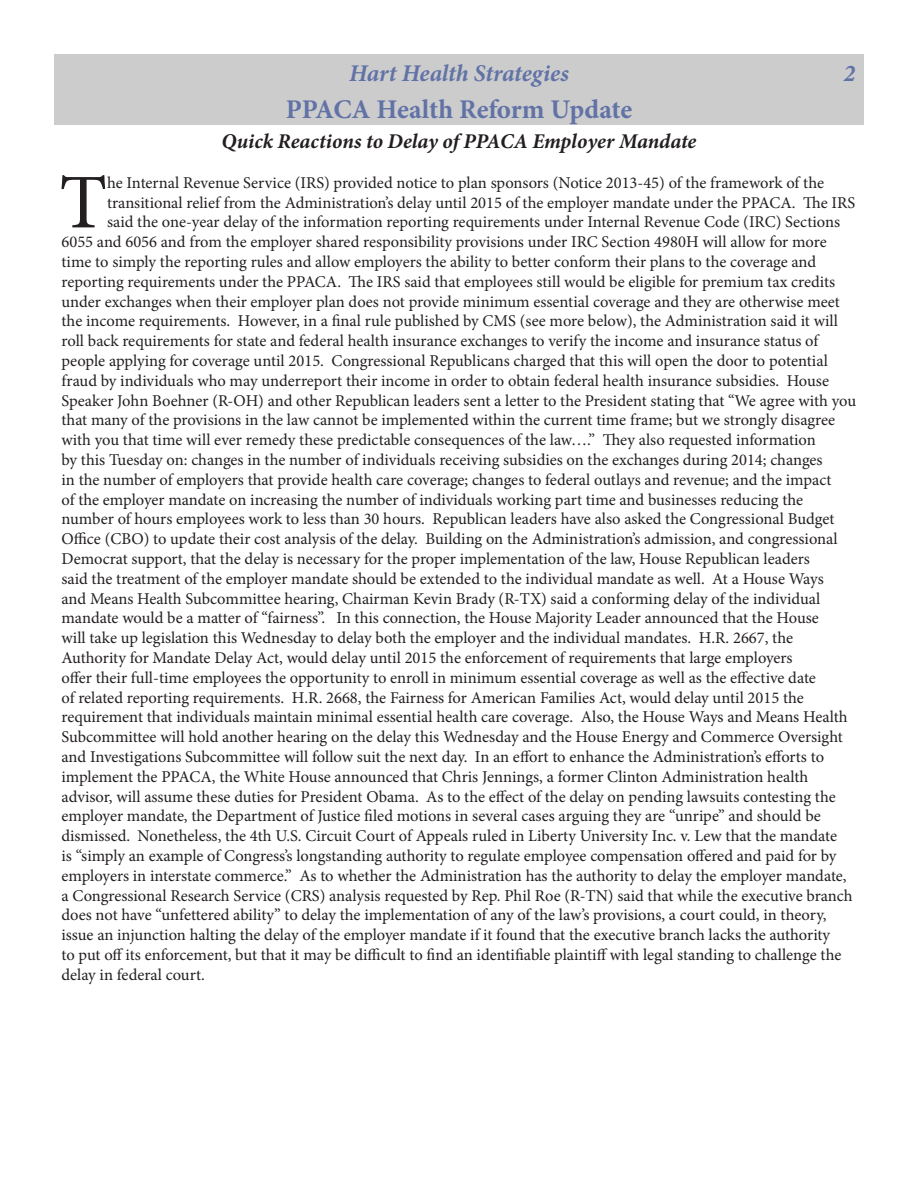
<style>
.page{position:relative;width:918px;height:1188px;background:#fff}
.page>*{position:absolute;margin:0;border:0;box-sizing:border-box;transform-origin:0 0}
.Paragraph_Style_1{font:77.4px "Minion Pro";color:#231f20}
.t1{font:700 27px "Minion Pro";letter-spacing:-.005em;color:#6172a6}
.t2{font:italic 700 24px "Minion Pro";letter-spacing:-.005em;color:#6172a6}
.Paragraph_Style_1-2{font:italic 700 21px "Minion Pro";letter-spacing:-.005em;color:#231f20}
.Paragraph_Style_1-3{font:16.5px "Minion Pro";color:#231f20}
</style>
<div class="page">
<div style="left:54px;top:54px;width:810px;height:36px;background:#ccc"></div>
<div style="left:54px;top:90px;width:810px;height:36px;background:#ccc"></div>
<div style="left:54px;top:125px;width:810px;height:862px;background:#fff"></div>
<p class="t2" style="left:349px;top:56px;width:221px">Hart Health Strategies</p>
<p class="t2" style="left:844px;top:56px;width:13px">2</p>
<p class="t1" style="left:286px;top:90px;width:348px">PPACA Health Reform Update</p>
<p class="Paragraph_Style_1-2" style="left:222px;top:127px;width:476px">Quick Reactions to Delay of PPACA Employer Mandate</p>
<p class="Paragraph_Style_1" style="left:59px;top:151px;width:49px">T</p>
<p class="Paragraph_Style_1-3" style="left:107px;top:171px;width:719px">he Internal Revenue Service (IRS) provided notice to plan sponsors (Notice 2013-45) of the framework of the</p>
<p class="Paragraph_Style_1-3" style="left:107px;top:191px;width:750px">transitional relief from the Administration’s delay until 2015 of the employer mandate under the PPACA. The IRS</p>
<p class="Paragraph_Style_1-3" style="left:107px;top:211px;width:735px">said the one-year delay of the information reporting requirements under Internal Revenue Code (IRC) Sections</p>
<p class="Paragraph_Style_1-3" style="left:62px;top:231px;width:767px">6055 and 6056 and from the employer shared responsibility provisions under IRC Section 4980H will allow for more</p>
<p class="Paragraph_Style_1-3" style="left:62px;top:251px;width:756px">time to simply the reporting rules and allow employers the ability to better conform their plans to the coverage and</p>
<p class="Paragraph_Style_1-3" style="left:62px;top:270px;width:775px">reporting requirements under the PPACA. The IRS said that employees still would be eligible for premium tax credits</p>
<p class="Paragraph_Style_1-3" style="left:62px;top:290px;width:780px">under exchanges when their employer plan does not provide minimum essential coverage and they are otherwise meet</p>
<p class="Paragraph_Style_1-3" style="left:62px;top:310px;width:778px">the income requirements. However, in a final rule published by CMS (see more below), the Administration said it will</p>
<p class="Paragraph_Style_1-3" style="left:62px;top:330px;width:758px">roll back requirements for state and federal health insurance exchanges to verify the income and insurance status of</p>
<p class="Paragraph_Style_1-3" style="left:62px;top:350px;width:768px">people applying for coverage until 2015. Congressional Republicans charged that this will open the door to potential</p>
<p class="Paragraph_Style_1-3" style="left:62px;top:369px;width:769px">fraud by individuals who may underreport their income in order to obtain federal health insurance subsidies. House</p>
<p class="Paragraph_Style_1-3" style="left:62px;top:389px;width:796px">Speaker John Boehner (R-OH) and other Republican leaders sent a letter to the President stating that “We agree with you</p>
<p class="Paragraph_Style_1-3" style="left:62px;top:409px;width:775px">that many of the provisions in the law cannot be implemented within the current time frame; but we strongly disagree</p>
<p class="Paragraph_Style_1-3" style="left:62px;top:429px;width:756px">with you that time will ever remedy these predictable consequences of the law….” They also requested information</p>
<p class="Paragraph_Style_1-3" style="left:62px;top:449px;width:763px">by this Tuesday on: changes in the number of individuals receiving subsidies on the exchanges during 2014; changes</p>
<p class="Paragraph_Style_1-3" style="left:62px;top:468px;width:772px">in the number of employers that provide health care coverage; changes to federal outlays and revenue; and the impact</p>
<p class="Paragraph_Style_1-3" style="left:62px;top:488px;width:743px">of the employer mandate on increasing the number of individuals working part time and businesses reducing the</p>
<p class="Paragraph_Style_1-3" style="left:62px;top:508px;width:775px">number of hours employees work to less than 30 hours. Republican leaders have also asked the Congressional Budget</p>
<p class="Paragraph_Style_1-3" style="left:62px;top:528px;width:778px">Office (CBO) to update their cost analysis of the delay. Building on the Administration’s admission, and congressional</p>
<p class="Paragraph_Style_1-3" style="left:62px;top:548px;width:750px">Democrat support, that the delay is necessary for the proper implementation of the law, House Republican leaders</p>
<p class="Paragraph_Style_1-3" style="left:62px;top:567px;width:764px">said the treatment of the employer mandate should be extended to the individual mandate as well. At a House Ways</p>
<p class="Paragraph_Style_1-3" style="left:62px;top:587px;width:760px">and Means Health Subcommittee hearing, Chairman Kevin Brady (R-TX) said a conforming delay of the individual</p>
<p class="Paragraph_Style_1-3" style="left:62px;top:607px;width:759px">mandate would be a matter of “fairness”. In this connection, the House Majority Leader announced that the House</p>
<p class="Paragraph_Style_1-3" style="left:62px;top:627px;width:733px">will take up legislation this Wednesday to delay both the employer and the individual mandates. H.R. 2667, the</p>
<p class="Paragraph_Style_1-3" style="left:62px;top:647px;width:733px">Authority for Mandate Delay Act, would delay until 2015 the enforcement of requirements that large employers</p>
<p class="Paragraph_Style_1-3" style="left:62px;top:666px;width:756px">offer their full-time employees the opportunity to enroll in minimum essential coverage as well as the effective date</p>
<p class="Paragraph_Style_1-3" style="left:62px;top:686px;width:744px">of related reporting requirements. H.R. 2668, the Fairness for American Families Act, would delay until 2015 the</p>
<p class="Paragraph_Style_1-3" style="left:62px;top:706px;width:788px">requirement that individuals maintain minimal essential health care coverage. Also, the House Ways and Means Health</p>
<p class="Paragraph_Style_1-3" style="left:62px;top:726px;width:783px">Subcommittee will hold another hearing on the delay this Wednesday and the House Energy and Commerce Oversight</p>
<p class="Paragraph_Style_1-3" style="left:62px;top:746px;width:764px">and Investigations Subcommittee will follow suit the next day. In an effort to enhance the Administration’s efforts to</p>
<p class="Paragraph_Style_1-3" style="left:62px;top:765px;width:748px">implement the PPACA, the White House announced that Chris Jennings, a former Clinton Administration health</p>
<p class="Paragraph_Style_1-3" style="left:62px;top:785px;width:776px">advisor, will assume these duties for President Obama. As to the effect of the delay on pending lawsuits contesting the</p>
<p class="Paragraph_Style_1-3" style="left:62px;top:805px;width:761px">employer mandate, the Department of Justice filed motions in several cases arguing they are “unripe” and should be</p>
<p class="Paragraph_Style_1-3" style="left:62px;top:825px;width:777px">dismissed. Nonetheless, the 4th U.S. Circuit Court of Appeals ruled in Liberty University Inc. v. Lew that the mandate</p>
<p class="Paragraph_Style_1-3" style="left:62px;top:845px;width:777px">is “simply an example of Congress’s longstanding authority to regulate employee compensation offered and paid for by</p>
<p class="Paragraph_Style_1-3" style="left:62px;top:864px;width:787px">employers in interstate commerce.” As to whether the Administration has the authority to delay the employer mandate,</p>
<p class="Paragraph_Style_1-3" style="left:62px;top:884px;width:793px">a Congressional Research Service (CRS) analysis requested by Rep. Phil Roe (R-TN) said that while the executive branch</p>
<p class="Paragraph_Style_1-3" style="left:62px;top:904px;width:766px">does not have “unfettered ability” to delay the implementation of any of the law’s provisions, a court could, in theory,</p>
<p class="Paragraph_Style_1-3" style="left:62px;top:924px;width:770px">issue an injunction halting the delay of the employer mandate if it found that the executive branch lacks the authority</p>
<p class="Paragraph_Style_1-3" style="left:62px;top:944px;width:781px">to put off its enforcement, but that it may be difficult to find an identifiable plaintiff with legal standing to challenge the</p>
<p class="Paragraph_Style_1-3" style="left:62px;top:963px;width:145px">delay in federal court.</p>
</div>
